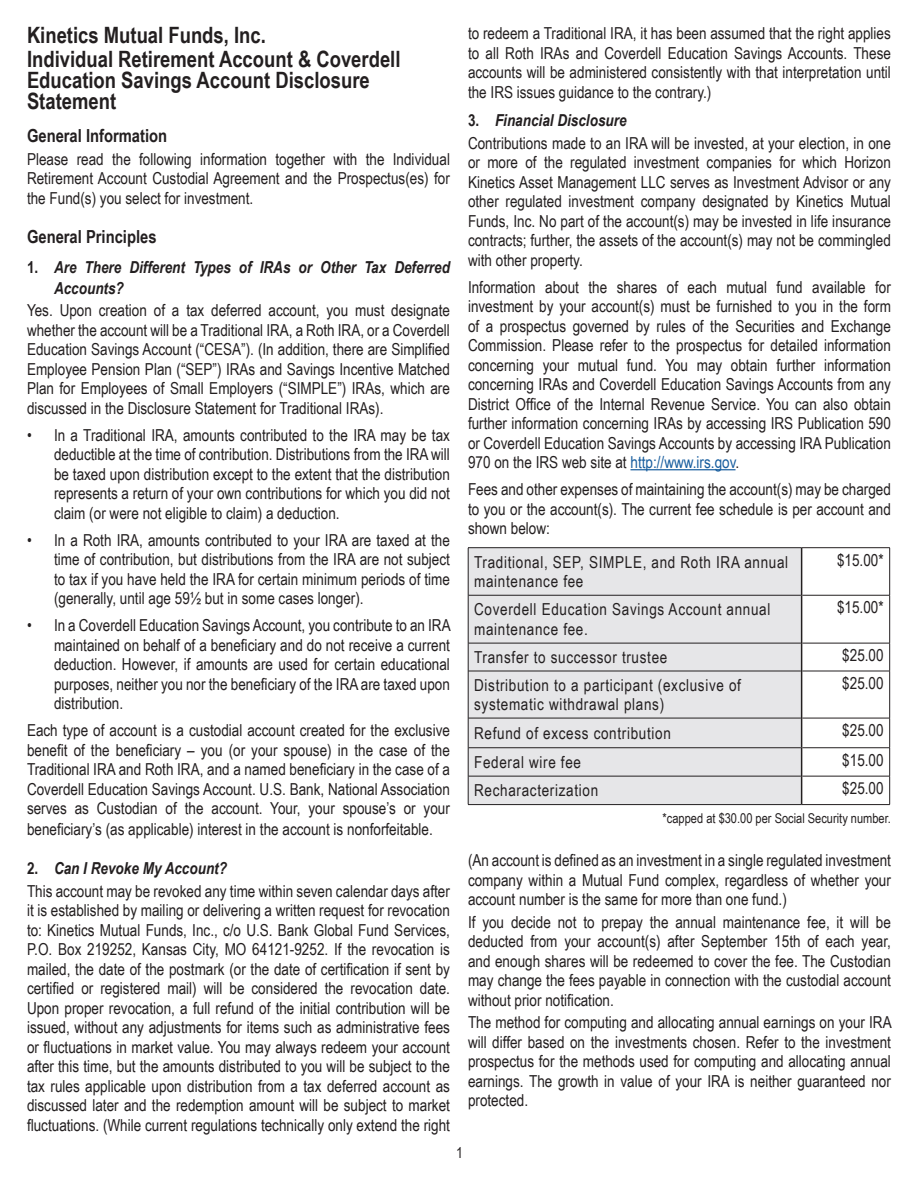
<style>
.page{position:relative;width:918px;height:1188px;background:#fff}
.page>*{position:absolute;margin:0;border:0;box-sizing:border-box;transform-origin:0 0}
.Header_2{font:700 22.5px/21px "Arial Narrow";color:#231f20}
.t1{font:700 18px "Arial Narrow";color:#231f20}
.t2{font:16.5px/19.5px "Arial Narrow";color:#231f20;text-align:justify}
.t3{font:16.5px/19.5px "Arial Narrow";letter-spacing:.04em;color:#231f20}
.t4{font:italic 700 16.5px/21px "Arial Narrow";color:#231f20}
.t5{font:15px "Arial Narrow";color:#231f20}
.t6{font:13.5px "Arial Narrow";color:#231f20}
.s1{font-style:normal}
.s2{color:#175d9e}
</style>
<div class="page">
<hr style="left:630px;top:469px;width:106px;height:1px;background:#175d9e">
<div style="left:469px;top:548px;width:332px;height:256px;background:#e6e6e8"></div>
<hr style="left:468px;top:547px;width:334px;height:1px;background:#231f20">
<hr style="left:468px;top:548px;width:1px;height:47px;background:#231f20">
<hr style="left:802px;top:547px;width:88px;height:1px;background:#231f20">
<hr style="left:889px;top:548px;width:1px;height:47px;background:#231f20">
<hr style="left:802px;top:595px;width:88px;height:1px;background:#231f20">
<hr style="left:801px;top:548px;width:1px;height:47px;background:#231f20">
<hr style="left:468px;top:595px;width:333px;height:1px;background:#231f20">
<hr style="left:468px;top:595px;width:1px;height:48px;background:#231f20">
<hr style="left:889px;top:595px;width:1px;height:48px;background:#231f20">
<hr style="left:801px;top:595px;width:1px;height:48px;background:#231f20">
<hr style="left:468px;top:643px;width:333px;height:1px;background:#231f20">
<svg style="left:468px;top:643px;width:1px;height:28px"></svg>
<hr style="left:802px;top:643px;width:88px;height:1px;background:#231f20">
<svg style="left:889px;top:643px;width:1px;height:28px"></svg>
<svg style="left:801px;top:643px;width:1px;height:28px"></svg>
<hr style="left:468px;top:671px;width:333px;height:1px;background:#231f20">
<hr style="left:468px;top:671px;width:1px;height:47px;background:#231f20">
<hr style="left:802px;top:671px;width:88px;height:1px;background:#231f20">
<hr style="left:889px;top:671px;width:1px;height:47px;background:#231f20">
<hr style="left:801px;top:671px;width:1px;height:47px;background:#231f20">
<hr style="left:468px;top:718px;width:333px;height:1px;background:#231f20">
<hr style="left:468px;top:718px;width:1px;height:30px;background:#231f20">
<hr style="left:802px;top:718px;width:88px;height:1px;background:#231f20">
<hr style="left:889px;top:718px;width:1px;height:30px;background:#231f20">
<hr style="left:801px;top:718px;width:1px;height:30px;background:#231f20">
<hr style="left:468px;top:747px;width:333px;height:1px;background:#231f20">
<hr style="left:802px;top:747px;width:88px;height:1px;background:#231f20">
<hr style="left:468px;top:776px;width:333px;height:1px;background:#231f20">
<svg style="left:468px;top:748px;width:1px;height:56px"></svg>
<hr style="left:802px;top:776px;width:88px;height:1px;background:#231f20">
<svg style="left:889px;top:748px;width:1px;height:56px"></svg>
<hr style="left:468px;top:804px;width:334px;height:1px;background:#231f20">
<hr style="left:802px;top:804px;width:88px;height:1px;background:#231f20">
<svg style="left:801px;top:748px;width:1px;height:56px"></svg>
<p class="Header_2" style="left:27px;top:24px;width:240px">Kinetics Mutual Funds, Inc.</p>
<h2 class="Header_2" style="left:27px;top:48px;width:375px">Individual Retirement Account &amp; Coverdell<br>Education Savings Account Disclosure<br>Statement</h2>
<p class="t1" style="left:27px;top:122px;width:142px">General Information</p>
<p class="t2" style="left:27px;top:149px;width:425px">Please read the following information together with the Individual Retirement Account Custodial Agreement and the Prospectus(es) for the Fund(s) you select for investment.</p>
<p class="t1" style="left:27px;top:223px;width:131px">General Principles</p>
<p class="t4" style="left:54px;top:256px;width:398px;text-indent:-27px"><span class="s1">1.</span> Are There Different Types of IRAs or Other Tax Deferred<br>Accounts?</p>
<p class="t2" style="left:27px;top:300px;width:424px">Yes. Upon creation of a tax deferred account, you must designate whether the account will be a Traditional IRA, a Roth IRA, or a Coverdell Education Savings Account (“CESA”). (In addition, there are Simplified Employee Pension Plan (“SEP”) IRAs and Savings Incentive Matched Plan for Employees of Small Employers (“SIMPLE”) IRAs, which are discussed in the Disclosure Statement for Traditional IRAs).</p>
<p class="t2" style="left:54px;top:425px;width:397px;text-indent:-27px">• In a Traditional IRA, amounts contributed to the IRA may be tax deductible at the time of contribution. Distributions from the IRA will be taxed upon distribution except to the extent that the distribution represents a return of your own contributions for which you did not claim (or were not eligible to claim) a deduction.</p>
<p class="t2" style="left:54px;top:530px;width:398px;text-indent:-27px">• In a Roth IRA, amounts contributed to your IRA are taxed at the time of contribution, but distributions from the IRA are not subject to tax if you have held the IRA for certain minimum periods of time (generally, until age 59½ but in some cases longer).</p>
<p class="t2" style="left:54px;top:615px;width:398px;text-indent:-27px">• In a Coverdell Education Savings Account, you contribute to an IRA maintained on behalf of a beneficiary and do not receive a current deduction. However, if amounts are used for certain educational purposes, neither you nor the beneficiary of the IRA are taxed upon distribution.</p>
<p class="t2" style="left:27px;top:720px;width:424px">Each type of account is a custodial account created for the exclusive benefit of the beneficiary – you (or your spouse) in the case of the Traditional IRA and Roth IRA, and a named beneficiary in the case of a Coverdell Education Savings Account. U.S. Bank, National Association serves as Custodian of the account. Your, your spouse’s or your</p>
<p class="t2" style="left:27px;top:819px;width:407px">beneficiary’s (as applicable) interest in the account is nonforfeitable.</p>
<p class="t4" style="left:27px;top:857px;width:202px"><span class="s1">2.</span> Can I Revoke My Account?</p>
<p class="t2" style="left:27px;top:881px;width:425px">This account may be revoked any time within seven calendar days after it is established by mailing or delivering a written request for revocation to: Kinetics Mutual Funds, Inc., c/o U.S. Bank Global Fund Services, P.O. Box 219252, Kansas City, MO 64121-9252. If the revocation is mailed, the date of the postmark (or the date of certification if sent by certified or registered mail) will be considered the revocation date.<br>Upon proper revocation, a full refund of the initial contribution will be issued, without any adjustments for items such as administrative fees or fluctuations in market value. You may always redeem your account after this time, but the amounts distributed to you will be subject to the tax rules applicable upon distribution from a tax deferred account as discussed later and the redemption amount will be subject to market fluctuations. (While current regulations technically only extend the right</p>
<p class="t2" style="left:468px;top:23px;width:424px">to redeem a Traditional IRA, it has been assumed that the right applies to all Roth IRAs and Coverdell Education Savings Accounts. These accounts will be administered consistently with that interpretation until the IRS issues guidance to the contrary.)</p>
<p class="t4" style="left:468px;top:109px;width:160px"><span class="s1">3.</span> Financial Disclosure</p>
<p class="t2" style="left:468px;top:132px;width:425px">Contributions made to an IRA will be invested, at your election, in one or more of the regulated investment companies for which Horizon Kinetics Asset Management LLC serves as Investment Advisor or any other regulated investment company designated by Kinetics Mutual Funds, Inc. No part of the account(s) may be invested in life insurance contracts; further, the assets of the account(s) may not be commingled with other property.</p>
<p class="t2" style="left:468px;top:276px;width:424px">Information about the shares of each mutual fund available for investment by your account(s) must be furnished to you in the form of a prospectus governed by rules of the Securities and Exchange Commission. Please refer to the prospectus for detailed information concerning your mutual fund. You may obtain further information concerning IRAs and Coverdell Education Savings Accounts from any District Office of the Internal Revenue Service. You can also obtain further information concerning IRAs by accessing IRS Publication 590 or Coverdell Education Savings Accounts by accessing IRA Publication 970 on the IRS web site at <span class="s2">http://www.irs.gov</span>.</p>
<p class="t2" style="left:468px;top:479px;width:424px">Fees and other expenses of maintaining the account(s) may be charged to you or the account(s). The current fee schedule is per account and shown below:</p>
<p class="t3" style="left:474px;top:552px;width:316px">Traditional, SEP, SIMPLE, and Roth IRA annual maintenance fee</p>
<p class="t2" style="left:837px;top:550px;width:48px">$15.00*</p>
<p class="t3" style="left:474px;top:599px;width:298px">Coverdell Education Savings Account annual maintenance fee.</p>
<p class="t2" style="left:837px;top:597px;width:48px">$15.00*</p>
<p class="t3" style="left:474px;top:647px;width:195px">Transfer to successor trustee</p>
<p class="t2" style="left:842px;top:645px;width:43px">$25.00</p>
<p class="t3" style="left:474px;top:675px;width:268px">Distribution to a participant (exclusive of systematic withdrawal plans)</p>
<p class="t2" style="left:842px;top:673px;width:43px">$25.00</p>
<p class="t3" style="left:474px;top:723px;width:198px">Refund of excess contribution</p>
<p class="t2" style="left:842px;top:720px;width:43px">$25.00</p>
<p class="t3" style="left:474px;top:752px;width:108px">Federal wire fee</p>
<p class="t2" style="left:842px;top:750px;width:43px">$15.00</p>
<p class="t3" style="left:474px;top:780px;width:126px">Recharacterization</p>
<p class="t2" style="left:842px;top:778px;width:43px">$25.00</p>
<p class="t6" style="left:663px;top:808px;width:230px">*capped at $30.00 per Social Security number.</p>
<p class="t2" style="left:468px;top:850px;width:425px">(An account is defined as an investment in a single regulated investment company within a Mutual Fund complex, regardless of whether your account number is the same for more than one fund.)</p>
<p class="t2" style="left:468px;top:912px;width:424px">If you decide not to prepay the annual maintenance fee, it will be deducted from your account(s) after September 15th of each year, and enough shares will be redeemed to cover the fee. The Custodian may change the fees payable in connection with the custodial account without prior notification.</p>
<p class="t2" style="left:468px;top:1012px;width:425px">The method for computing and allocating annual earnings on your IRA will differ based on the investments chosen. Refer to the investment prospectus for the methods used for computing and allocating annual earnings. The growth in value of your IRA is neither guaranteed nor protected.</p>
<p class="t5" style="left:456px;top:1141px;width:8px">1</p>
</div>
